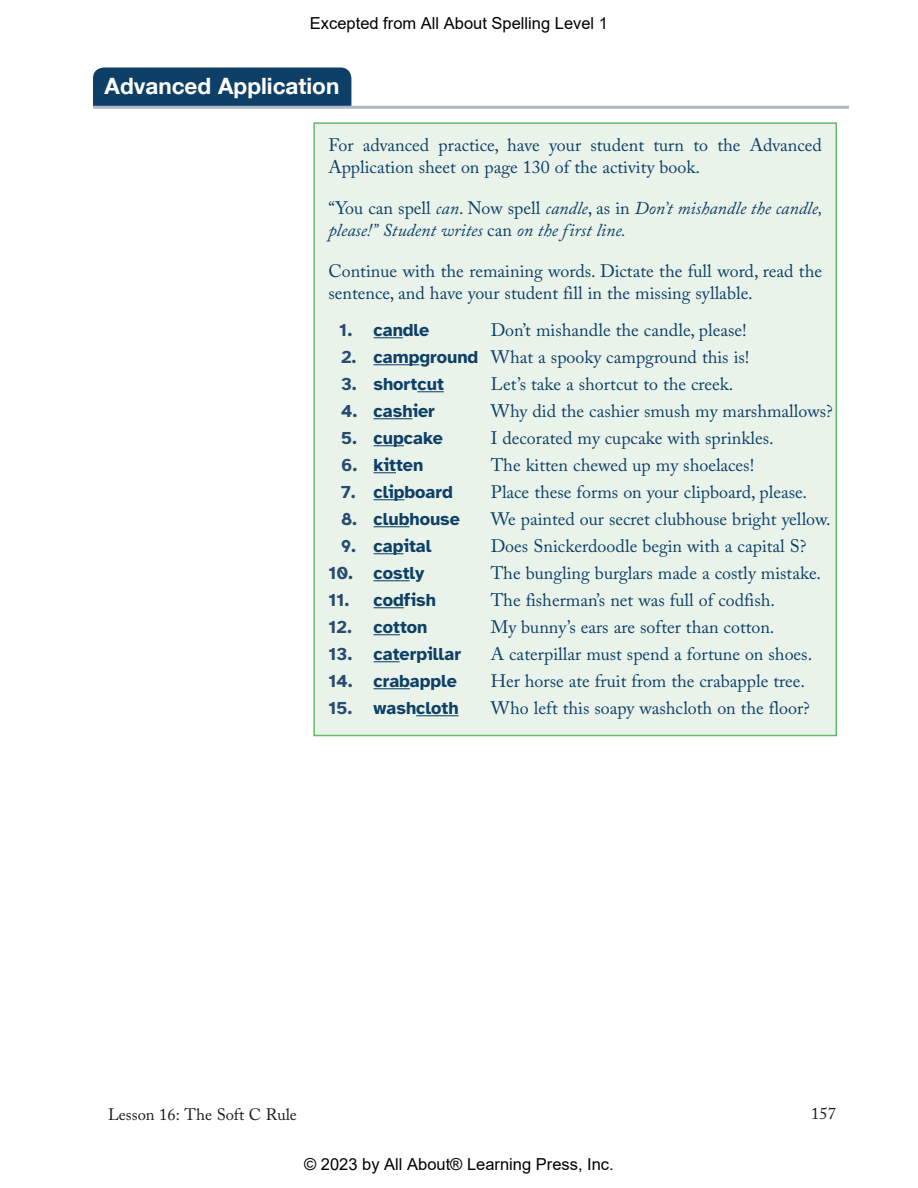
<style>
.page{position:relative;width:918px;height:1188px;background:#fff}
.page>*{position:absolute;margin:0;border:0;box-sizing:border-box;transform-origin:0 0}
.t1{font:700 22.5px "Helvetica Neue LT Com";color:#fff}
.t2{font:18px/27px "Adobe Caslon Pro";color:#0e4067}
.t3{font:700 18px/27px "Atkinson Hyperlegible";color:#0e4067}
.t4{font:italic 18px/22.5px "Adobe Caslon Pro";color:#0e4067}
.t5{font:700 18px "Atkinson Hyperlegible";color:#274b71}
.t6{font:16.5px "Arial";color:#000}
.t7{font:16.5px "Adobe Caslon Pro";color:#1c1b1a}
.s1{font-style:normal}
</style>
<div class="page">
<div style="left:314px;top:123px;width:522px;height:613px;background:#e9f3e9"></div>
<svg style="left:374px;top:337px;width:29px;height:1px"></svg>
<hr style="left:374px;top:364px;width:45px;height:1px;background:#0e4067">
<svg style="left:417px;top:391px;width:27px;height:1px"></svg>
<hr style="left:374px;top:418px;width:38px;height:1px;background:#0e4067">
<hr style="left:374px;top:445px;width:30px;height:1px;background:#0e4067">
<svg style="left:374px;top:472px;width:22px;height:1px"></svg>
<hr style="left:374px;top:499px;width:30px;height:1px;background:#0e4067">
<hr style="left:374px;top:526px;width:36px;height:1px;background:#0e4067">
<svg style="left:374px;top:553px;width:29px;height:1px"></svg>
<hr style="left:374px;top:580px;width:36px;height:1px;background:#0e4067">
<hr style="left:374px;top:607px;width:30px;height:1px;background:#0e4067">
<svg style="left:374px;top:634px;width:26px;height:1px"></svg>
<svg style="left:374px;top:661px;width:26px;height:1px"></svg>
<hr style="left:374px;top:688px;width:36px;height:1px;background:#0e4067">
<hr style="left:416px;top:715px;width:43px;height:1px;background:#0e4067">
<div style="left:313px;top:122px;width:524px;height:614px;border:2px solid #67ba6b"></div>
<div style="left:93px;top:67px;width:258px;height:39px;background:#0e4067"></div>
<hr style="left:93px;top:106px;width:756px;height:3px;background:#aab9c6">
<p class="t6" style="left:310px;top:12px;width:300px">Excepted from All About Spelling Level 1</p>
<p class="t1" style="left:105px;top:72px;width:236px">Advanced Application</p>
<p class="t2" style="left:328px;top:133px;width:495px;line-height:22.5px">For advanced practice, have your student turn to the Advanced<br>Application sheet on page 130 of the activity book.</p>
<p class="t4" style="left:328px;top:196px;width:496px"><span class="s1">“You can spell</span> can<span class="s1">. Now spell</span> candle<span class="s1">, as in</span> Don’t mishandle the candle, please!” Student writes <span class="s1">can</span> on the first line.</p>
<p class="t2" style="left:328px;top:259px;width:495px;line-height:22.5px">Continue with the remaining words. Dictate the full word, read the sentence, and have your student fill in the missing syllable.</p>
<p class="t5" style="left:339px;top:319px;width:15px">1.</p>
<p class="t5" style="left:341px;top:346px;width:17px">2.</p>
<p class="t5" style="left:341px;top:373px;width:17px">3.</p>
<p class="t5" style="left:341px;top:400px;width:18px">4.</p>
<p class="t5" style="left:341px;top:427px;width:18px">5.</p>
<p class="t5" style="left:341px;top:454px;width:18px">6.</p>
<p class="t5" style="left:341px;top:481px;width:16px">7.</p>
<p class="t5" style="left:341px;top:508px;width:18px">8.</p>
<p class="t5" style="left:341px;top:535px;width:17px">9.</p>
<p class="t5" style="left:328px;top:562px;width:26px">10.</p>
<p class="t5" style="left:328px;top:589px;width:23px">11.</p>
<p class="t5" style="left:328px;top:616px;width:25px">12.</p>
<p class="t5" style="left:328px;top:643px;width:25px">13.</p>
<p class="t5" style="left:328px;top:670px;width:26px">14.</p>
<p class="t5" style="left:328px;top:697px;width:26px">15.</p>
<p class="t3" style="left:374px;top:316px;width:106px">candle campground shortcut cashier cupcake kitten clipboard clubhouse capital costly codfish cotton caterpillar crabapple washcloth</p>
<p class="t2" style="left:491px;top:317px;width:344px">Don’t mishandle the candle, please!<br>What a spooky campground this is!<br>Let’s take a shortcut to the creek.<br>Why did the cashier smush my marshmallows?<br>I decorated my cupcake with sprinkles.<br>The kitten chewed up my shoelaces!<br>Place these forms on your clipboard, please.<br>We painted our secret clubhouse bright yellow.<br>Does Snickerdoodle begin with a capital S?<br>The bungling burglars made a costly mistake.<br>The fisherman’s net was full of codfish.<br>My bunny’s ears are softer than cotton.<br>A caterpillar must spend a fortune on shoes.<br>Her horse ate fruit from the crabapple tree.<br>Who left this soapy washcloth on the floor?</p>
<p class="t7" style="left:108px;top:1104px;width:190px">Lesson 16: The Soft C Rule</p>
<p class="t7" style="left:811px;top:1104px;width:26px">157</p>
<p class="t6" style="left:304px;top:1153px;width:311px">© 2023 by All About® Learning Press, Inc.</p>
</div>
